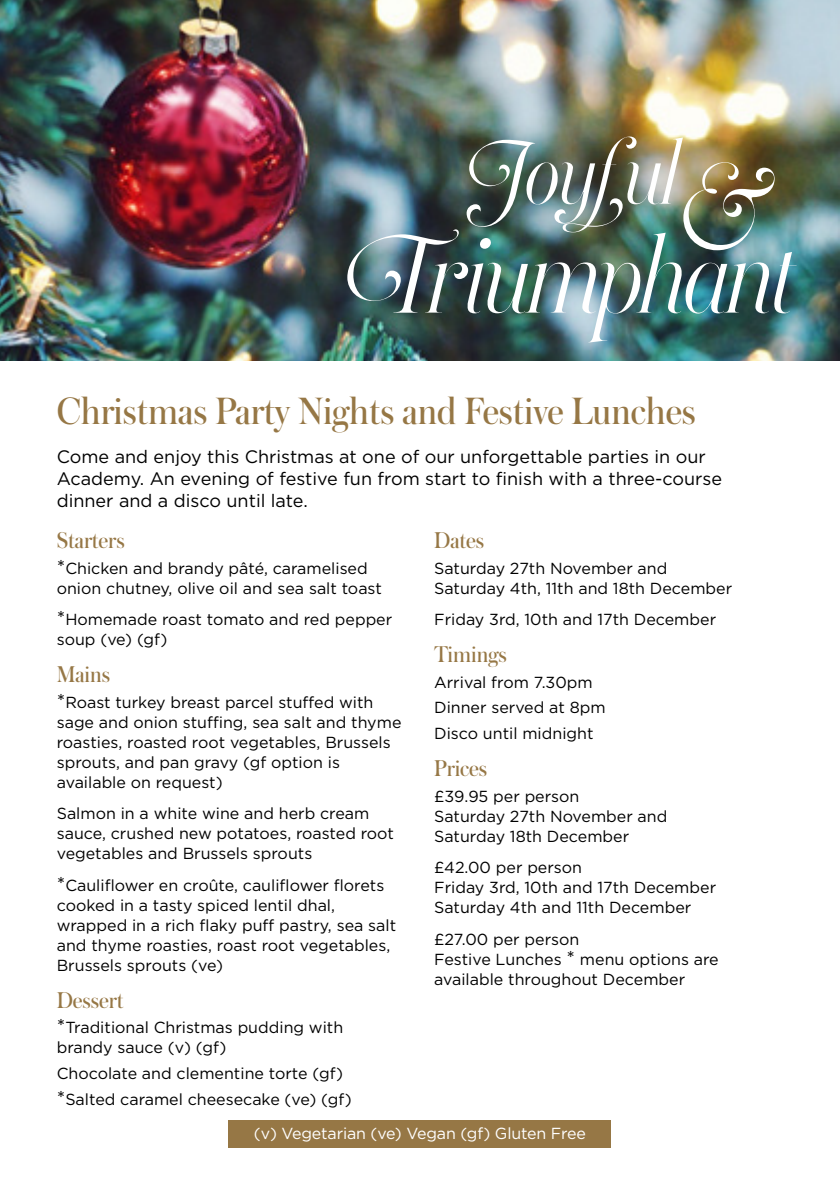
<style>
.page{position:relative;width:840px;height:1191px;background:#fff}
.page>*{position:absolute;margin:0;border:0;box-sizing:border-box;transform-origin:0 0}
.t1{font:40px "Austin";color:#967745}
.t2{font:24px "Austin";color:#967745}
.t3{font:18px/22px "Gotham";color:#000}
.t4{font:16px/20px "Gotham";color:#000}
.t5{font:16px "Gotham";letter-spacing:-.01em;color:#fff}
.s1{font-size:20px}
</style>
<div class="page">
<img style="left:0;top:0;width:839px;height:361px">
<img style="left:347px;top:162px;width:449px;height:180px">
<img style="left:466px;top:136px;width:216px;height:96px">
<div style="left:228px;top:1120px;width:383px;height:27px;background:#967745"></div>
<h1 class="t1" style="left:57px;top:383px;width:640px">Christmas Party Nights and Festive Lunches</h1>
<p class="t3" style="left:57px;top:445px;width:666px">Come and enjoy this Christmas at one of our unforgettable parties in our<br>Academy. An evening of festive fun from start to finish with a three-course dinner and a disco until late.</p>
<h2 class="t2" style="left:57px;top:524px;width:70px">Starters</h2>
<p class="t4" style="left:57px;top:558px;width:326px"><span class="s1">*</span>Chicken and brandy pâté, caramelised onion chutney, olive oil and sea salt toast</p>
<p class="t4" style="left:57px;top:609px;width:337px"><span class="s1">*</span>Homemade roast tomato and red pepper soup (ve) (gf)</p>
<h2 class="t2" style="left:57px;top:658px;width:55px">Mains</h2>
<p class="t4" style="left:57px;top:692px;width:346px"><span class="s1">*</span>Roast turkey breast parcel stuffed with sage and onion stuffing, sea salt and thyme roasties, roasted root vegetables, Brussels sprouts, and pan gravy (gf option is available on request)</p>
<p class="t4" style="left:57px;top:803px;width:338px">Salmon in a white wine and herb cream sauce, crushed new potatoes, roasted root vegetables and Brussels sprouts</p>
<p class="t4" style="left:57px;top:874px;width:341px"><span class="s1">*</span>Cauliflower en croûte, cauliflower florets cooked in a tasty spiced lentil dhal, wrapped in a rich flaky puff pastry, sea salt and thyme roasties, roast root vegetables, Brussels sprouts (ve)</p>
<h2 class="t2" style="left:57px;top:983px;width:68px">Dessert</h2>
<p class="t4" style="left:57px;top:1017px;width:288px"><span class="s1">*</span>Traditional Christmas pudding with brandy sauce (v) (gf)</p>
<p class="t4" style="left:57px;top:1060px;width:296px;line-height:25.6px">Chocolate and clementine torte (gf) <span class="s1">*</span>Salted caramel cheesecake (ve) (gf)</p>
<h2 class="t2" style="left:434px;top:524px;width:51px">Dates</h2>
<p class="t4" style="left:434px;top:558px;width:299px">Saturday 27th November and<br>Saturday 4th, 11th and 18th December</p>
<p class="t4" style="left:434px;top:609px;width:283px">Friday 3rd, 10th and 17th December</p>
<h2 class="t2" style="left:434px;top:638px;width:74px">Timings</h2>
<p class="t4" style="left:434px;top:669px;width:173px;line-height:25.6px">Arrival from 7.30pm<br>Dinner served at 8pm<br>Disco until midnight</p>
<h2 class="t2" style="left:434px;top:752px;width:54px">Prices</h2>
<p class="t4" style="left:434px;top:786px;width:234px">£39.95 per person<br>Saturday 27th November and<br>Saturday 18th December</p>
<p class="t4" style="left:434px;top:857px;width:283px">£42.00 per person<br>Friday 3rd, 10th and 17th December<br>Saturday 4th and 11th December</p>
<p class="t4" style="left:434px;top:928px;width:286px">£27.00 per person<br>Festive Lunches <span class="s1">*</span> menu options are available throughout December</p>
<p class="t5" style="left:254px;top:1123px;width:333px">(v) Vegetarian (ve) Vegan (gf) Gluten Free</p>
</div>
